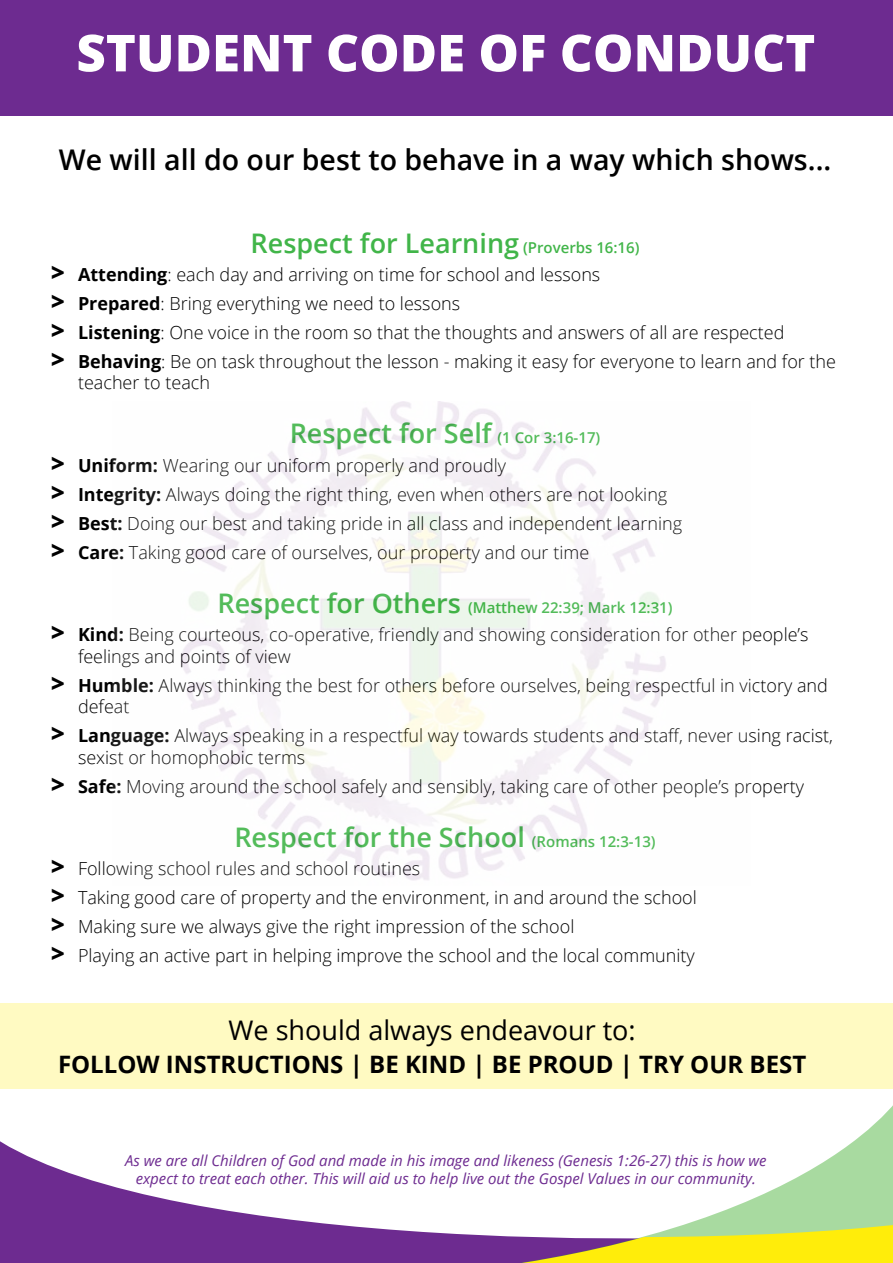
<style>
.page{position:relative;width:893px;height:1263px;background:#fff}
.page>*{position:absolute;margin:0;border:0;box-sizing:border-box;transform-origin:0 0}
.t1{font:800 51px "Open Sans";color:#fff}
.t2{font:600 28.5px "Open Sans";color:#000}
.t3{font:600 27px "Open Sans";color:#41b549}
.t4{font:27px "Open Sans";color:#000}
.t5{font:700 24px "Open Sans";color:#000}
.t6{font:300 18px/28.8px "Open Sans";color:#000}
.t7{font:italic 15px/18px "Open Sans";color:#6d2b90;text-align:center}
.t8{font:600 15px "Open Sans";color:#41b549}
.s1{font-size:15px}
.s2{font-weight:800;font-size:24px}
.s3{font-weight:700}
.s4{font-size:27px}
</style>
<div class="page">
<svg style="left:0;top:1141px;width:432px;height:122px"></svg>
<svg style="left:432px;top:1088px;width:461px;height:175px"></svg>
<svg style="left:435px;top:1223px;width:458px;height:40px"></svg>
<div style="left:0;top:0;width:893px;height:116px;background:#6d2b90"></div>
<img style="left:181px;top:401px;width:485px;height:480px">
<div style="left:0;top:1003px;width:893px;height:85px;background:#fffac2"></div>
<h1 class="t1" style="left:76px;top:14px;width:740px">STUDENT CODE OF CONDUCT</h1>
<h2 class="t2" style="left:59px;top:140px;width:774px">We will all do our best to behave in a way which shows...</h2>
<h3 class="t3" style="left:251px;top:224px;width:390px">Respect for Learning <span class="s1">(Proverbs 16:16)</span></h3>
<p class="t6" style="left:51px;top:260px;width:787px"><span class="s2">&gt;</span> <span class="s3">Attending</span>: each day and arriving on time for school and lessons<br><span class="s2">&gt;</span> <span class="s3">Prepared</span>: Bring everything we need to lessons<br><span class="s2">&gt;</span> <span class="s3">Listening</span>: One voice in the room so that the thoughts and answers of all are respected<br><span class="s2">&gt;</span> <span class="s3">Behaving</span>: Be on task throughout the lesson - making it easy for everyone to learn and for the</p>
<p class="t6" style="left:78px;top:368px;width:134px">teacher to teach</p>
<h3 class="t3" style="left:290px;top:415px;width:312px">Respect for Self <span class="s1">(1 Cor 3:16-17)</span></h3>
<p class="t6" style="left:51px;top:451px;width:633px"><span class="s2">&gt;</span> <span class="s3">Uniform:</span> Wearing our uniform properly and proudly<br><span class="s2">&gt;</span> <span class="s3">Integrity:</span> Always doing the right thing, even when others are not looking <span class="s2">&gt;</span> <span class="s3">Best:</span> Doing our best and taking pride in all class and independent learning <span class="s2">&gt;</span> <span class="s3">Care:</span> Taking good care of ourselves, our property and our time</p>
<p class="t8" style="left:217px;top:597px;width:457px"><span class="s4">Respect for Others</span> (Matthew 22:39; Mark 12:31)</p>
<p class="t6" style="left:78px;top:624px;width:732px;line-height:21.6px;text-indent:-27px"><span class="s2">&gt;</span> <span class="s3">Kind:</span> Being courteous, co-operative, friendly and showing consideration for other people’s feelings and points of view</p>
<p class="t6" style="left:78px;top:674px;width:751px;line-height:21.6px;text-indent:-27px"><span class="s2">&gt;</span> <span class="s3">Humble:</span> Always thinking the best for others before ourselves, being respectful in victory and defeat</p>
<p class="t6" style="left:78px;top:724px;width:757px;line-height:21.6px;text-indent:-27px"><span class="s2">&gt;</span> <span class="s3">Language:</span> Always speaking in a respectful way towards students and staff, never using racist, sexist or homophobic terms</p>
<p class="t6" style="left:51px;top:771px;width:755px"><span class="s2">&gt;</span> <span class="s3">Safe:</span> Moving around the school safely and sensibly, taking care of other people’s property</p>
<h3 class="t3" style="left:234px;top:818px;width:423px">Respect for the School <span class="s1">(Romans 12:3-13)</span></h3>
<p class="t6" style="left:51px;top:854px;width:647px"><span class="s2">&gt;</span> Following school rules and school routines<br><span class="s2">&gt;</span> Taking good care of property and the environment, in and around the school <span class="s2">&gt;</span> Making sure we always give the right impression of the school<br><span class="s2">&gt;</span> Playing an active part in helping improve the school and the local community</p>
<h3 class="t4" style="left:229px;top:1011px;width:409px">We should always endeavour to:</h3>
<h3 class="t5" style="left:58px;top:1047px;width:750px">FOLLOW INSTRUCTIONS | BE KIND | BE PROUD | TRY OUR BEST</h3>
<p class="t7" style="left:125px;top:1151px;width:643px">As we are all Children of God and made in his image and likeness (Genesis 1:26-27) this is how we expect to treat each other. This will aid us to help live out the Gospel Values in our community.</p>
</div>
